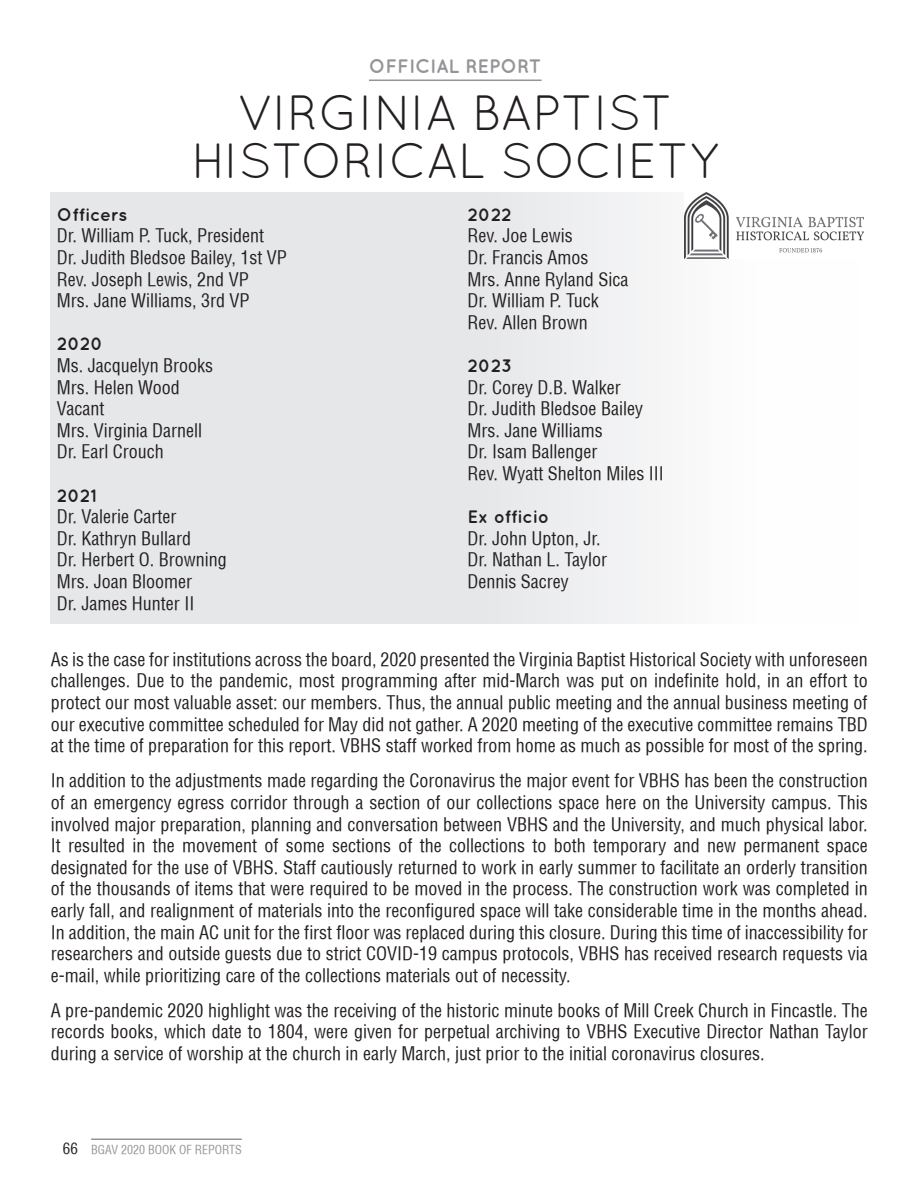
<style>
.page{position:relative;width:918px;height:1188px;background:#fff}
.page>*{position:absolute;margin:0;border:0;box-sizing:border-box;transform-origin:0 0}
.t1{font:49.5px/48px "Quicksand";color:#231f20;text-align:center}
.t2{font:700 19.5px "Quicksand";color:#939598}
.t3{font:condensed 18px/21.6px "Helvetica";color:#231f20}
.t4{font:700 18px "Quicksand";color:#231f20}
.t5{font:condensed 12px "Helvetica";color:#939598}
.s1{font-size:15px;color:#231f20}
</style>
<div class="page">
<hr style="left:91px;top:1139px;width:151px;height:1px;background:#939598">
<div style="left:50px;top:192px;width:810px;height:432px;background:linear-gradient(to right,#dfe0e3,#fbfbfb)"></div>
<hr style="left:369px;top:80px;width:173px;height:1px;background:#939598">
<img style="left:685px;top:192px;width:179px;height:66px">
<p class="t2" style="left:369px;top:54px;width:174px">OFFICIAL REPORT</p>
<h1 class="t1" style="left:191px;top:89px;width:529px">VIRGINIA BAPTIST<br>HISTORICAL SOCIETY</h1>
<p class="t4" style="left:57px;top:204px;width:72px">Officers</p>
<p class="t3" style="left:57px;top:225px;width:232px">Dr. William P. Tuck, President<br>Dr. Judith Bledsoe Bailey, 1st VP<br>Rev. Joseph Lewis, 2nd VP<br>Mrs. Jane Williams, 3rd VP</p>
<p class="t4" style="left:57px;top:333px;width:48px">2020</p>
<p class="t3" style="left:57px;top:355px;width:158px">Ms. Jacquelyn Brooks<br>Mrs. Helen Wood<br>Vacant<br>Mrs. Virginia Darnell<br>Dr. Earl Crouch</p>
<p class="t4" style="left:57px;top:485px;width:41px">2021</p>
<p class="t3" style="left:57px;top:506px;width:172px">Dr. Valerie Carter<br>Dr. Kathryn Bullard<br>Dr. Herbert O. Browning<br>Mrs. Joan Bloomer<br>Dr. James Hunter II</p>
<p class="t4" style="left:467px;top:204px;width:46px">2022</p>
<p class="t3" style="left:467px;top:225px;width:162px">Rev. Joe Lewis<br>Dr. Francis Amos<br>Mrs. Anne Ryland Sica<br>Dr. William P. Tuck<br>Rev. Allen Brown</p>
<p class="t4" style="left:467px;top:355px;width:46px">2023</p>
<p class="t3" style="left:467px;top:376px;width:198px">Dr. Corey D.B. Walker<br>Dr. Judith Bledsoe Bailey<br>Mrs. Jane Williams<br>Dr. Isam Ballenger<br>Rev. Wyatt Shelton Miles III</p>
<p class="t4" style="left:467px;top:506px;width:83px">Ex officio</p>
<p class="t3" style="left:467px;top:527px;width:141px">Dr. John Upton, Jr.<br>Dr. Nathan L. Taylor<br>Dennis Sacrey</p>
<p class="t3" style="left:51px;top:648px;width:819px;text-align:justify">As is the case for institutions across the board, 2020 presented the Virginia Baptist Historical Society with unforeseen challenges. Due to the pandemic, most programming after mid-March was put on indefinite hold, in an effort to protect our most valuable asset: our members. Thus, the annual public meeting and the annual business meeting of our executive committee scheduled for May did not gather. A 2020 meeting of the executive committee remains TBD at the time of preparation for this report. VBHS staff worked from home as much as possible for most of the spring.</p>
<p class="t3" style="left:51px;top:770px;width:819px;text-align:justify">In addition to the adjustments made regarding the Coronavirus the major event for VBHS has been the construction of an emergency egress corridor through a section of our collections space here on the University campus. This involved major preparation, planning and conversation between VBHS and the University, and much physical labor.<br>It resulted in the movement of some sections of the collections to both temporary and new permanent space designated for the use of VBHS. Staff cautiously returned to work in early summer to facilitate an orderly transition of the thousands of items that were required to be moved in the process. The construction work was completed in early fall, and realignment of materials into the reconfigured space will take considerable time in the months ahead.<br>In addition, the main AC unit for the first floor was replaced during this closure. During this time of inaccessibility for researchers and outside guests due to strict COVID-19 campus protocols, VBHS has received research requests via e-mail, while prioritizing care of the collections materials out of necessity.</p>
<p class="t3" style="left:51px;top:999px;width:819px;text-align:justify">A pre-pandemic 2020 highlight was the receiving of the historic minute books of Mill Creek Church in Fincastle. The records books, which date to 1804, were given for perpetual archiving to VBHS Executive Director Nathan Taylor during a service of worship at the church in early March, just prior to the initial coronavirus closures.</p>
<p class="t5" style="left:63px;top:1142px;width:180px"><span class="s1">66</span> BGAV 2020 BOOK OF REPORTS</p>
</div>
